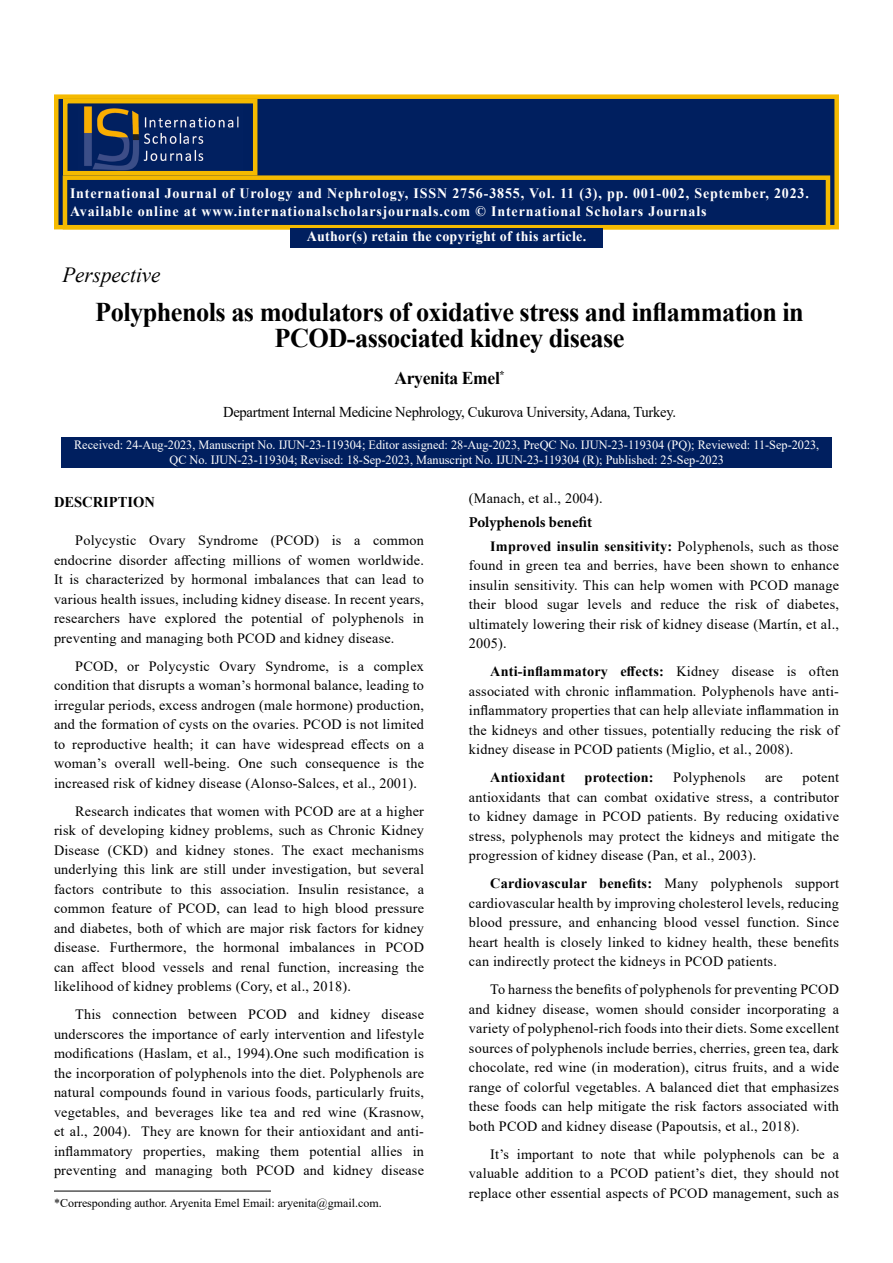
<style>
.page{position:relative;width:893px;height:1263px;background:#fff}
.page>*{position:absolute;margin:0;border:0;box-sizing:border-box;transform-origin:0 0}
.t1{font:700 27px/26.4px "Times New Roman";letter-spacing:-.02em;color:#000;text-align:center}
.t2{font:italic 21.6px "Times New Roman";color:#000}
.t3{font:700 18px "Times New Roman";letter-spacing:-.02em;color:#000}
.t4{font:15px "Times New Roman";letter-spacing:-.02em;color:#000}
.t5{font:700 15px "Minion Pro";color:#000}
.t6{font:700 15px "Times New Roman";color:#000}
.t7{font:700 14.4px/17.2px "Times New Roman";letter-spacing:.06em;color:#fff}
.t8{font:700 14.4px "Times New Roman";letter-spacing:.02em;color:#fff}
.t9{font:14.25px/19.5px "Times New Roman";letter-spacing:.015em;color:#000;text-align:justify}
.t10{font:700 14.25px "Times New Roman";letter-spacing:.015em;color:#000}
.t11{font:12.6px/15.1px "Times New Roman";color:#fff;text-align:center}
.t12{font:12px "Times New Roman";color:#000}
.s1{font-weight:700}
</style>
<div class="page">
<div style="left:54px;top:94px;width:785px;height:135px;background:#001f5f;border:4px solid #f5ba00"></div>
<div style="left:63px;top:175px;width:767px;height:54px;background:#001f5f;border:4px solid #f5ba00"></div>
<img style="left:84px;top:106px;width:155px;height:64px">
<div style="left:63px;top:99px;width:194px;height:76px;border:4px solid #f5ba00"></div>
<div style="left:290px;top:228px;width:313px;height:20px;background:#001f5f"></div>
<div style="left:61px;top:437px;width:771px;height:30px;background:#001f5f"></div>
<hr style="left:54px;top:1191px;width:217px;height:1px;background:#000">
<p class="t7" style="left:70px;top:184px;width:740px">International Journal of Urology and Nephrology, ISSN 2756-3855, Vol. 11 (3), pp. 001-002, September, 2023.<br>Available online at www.internationalscholarsjournals.com © International Scholars Journals</p>
<p class="t8" style="left:307px;top:225px;width:281px">Author(s) retain the copyright of this article.</p>
<p class="t2" style="left:62px;top:260px;width:100px">Perspective</p>
<p class="t1" style="left:95px;top:298px;width:710px">Polyphenols as modulators of oxidative stress and inflammation in<br>PCOD-associated kidney disease</p>
<p class="t3" style="left:394px;top:365px;width:112px">Aryenita Emel<sup>*</sup></p>
<p class="t4" style="left:223px;top:401px;width:454px">Department Internal Medicine Nephrology, Cukurova University, Adana, Turkey.</p>
<p class="t11" style="left:74px;top:437px;width:747px">Received: 24-Aug-2023, Manuscript No. IJUN-23-119304; Editor assigned: 28-Aug-2023, PreQC No. IJUN-23-119304 (PQ); Reviewed: 11-Sep-2023,<br>QC No. IJUN-23-119304; Revised: 18-Sep-2023, Manuscript No. IJUN-23-119304 (R); Published: 25-Sep-2023</p>
<p class="t9" style="left:469px;top:488px;width:135px">(Manach, et al., 2004).</p>
<p class="t5" style="left:469px;top:512px;width:125px">Polyphenols benefit</p>
<p class="t9" style="left:469px;top:536px;width:372px;text-indent:21px"><span class="s1">Improved insulin sensitivity:</span> Polyphenols, such as those found in green tea and berries, have been shown to enhance insulin sensitivity. This can help women with PCOD manage their blood sugar levels and reduce the risk of diabetes, ultimately lowering their risk of kidney disease (Martín, et al., 2005).</p>
<p class="t9" style="left:469px;top:661px;width:372px;text-indent:21px"><span class="s1">Anti-inflammatory effects:</span> Kidney disease is often associated with chronic inflammation. Polyphenols have anti&shy;inflammatory properties that can help alleviate inflammation in the kidneys and other tissues, potentially reducing the risk of kidney disease in PCOD patients (Miglio, et al., 2008).</p>
<p class="t10" style="left:490px;top:767px;width:76px">Antioxidant</p>
<p class="t10" style="left:585px;top:767px;width:71px">protection:</p>
<p class="t9" style="left:673px;top:767px;width:74px">Polyphenols</p>
<p class="t9" style="left:765px;top:767px;width:19px">are</p>
<p class="t6" style="left:54px;top:491px;width:103px">DESCRIPTION</p>
<p class="t9" style="left:54px;top:530px;width:372px;text-indent:21px">Polycystic Ovary Syndrome (PCOD) is a common endocrine disorder affecting millions of women worldwide.<br>It is characterized by hormonal imbalances that can lead to various health issues, including kidney disease. In recent years, researchers have explored the potential of polyphenols in preventing and managing both PCOD and kidney disease.</p>
<p class="t9" style="left:54px;top:656px;width:372px;text-indent:21px">PCOD, or Polycystic Ovary Syndrome, is a complex condition that disrupts a woman’s hormonal balance, leading to irregular periods, excess androgen (male hormone) production, and the formation of cysts on the ovaries. PCOD is not limited to reproductive health; it can have widespread effects on a woman’s overall well-being. One such consequence is the increased risk of kidney disease (Alonso-Salces, et al., 2001).</p>
<p class="t9" style="left:54px;top:801px;width:372px;text-indent:21px">Research indicates that women with PCOD are at a higher risk of developing kidney problems, such as Chronic Kidney Disease (CKD) and kidney stones. The exact mechanisms underlying this link are still under investigation, but several factors contribute to this association. Insulin resistance, a common feature of PCOD, can lead to high blood pressure and diabetes, both of which are major risk factors for kidney disease. Furthermore, the hormonal imbalances in PCOD can affect blood vessels and renal function, increasing the likelihood of kidney problems (Cory, et al., 2018).</p>
<p class="t9" style="left:54px;top:1004px;width:372px;text-indent:21px">This connection between PCOD and kidney disease underscores the importance of early intervention and lifestyle modifications (Haslam, et al., 1994).One such modification is the incorporation of polyphenols into the diet. Polyphenols are natural compounds found in various foods, particularly fruits, vegetables, and beverages like tea and red wine (Krasnow, et al., 2004). They are known for their antioxidant and anti&shy;inflammatory properties, making them potential allies in preventing and managing both PCOD and kidney disease</p>
<p class="t9" style="left:469px;top:767px;width:372px;text-indent:333px">potent antioxidants that can combat oxidative stress, a contributor to kidney damage in PCOD patients. By reducing oxidative stress, polyphenols may protect the kidneys and mitigate the progression of kidney disease (Pan, et al., 2003).</p>
<p class="t9" style="left:469px;top:873px;width:372px;text-indent:21px"><span class="s1">Cardiovascular benefits:</span> Many polyphenols support cardiovascular health by improving cholesterol levels, reducing blood pressure, and enhancing blood vessel function. Since heart health is closely linked to kidney health, these benefits can indirectly protect the kidneys in PCOD patients.</p>
<p class="t9" style="left:469px;top:979px;width:372px;text-indent:21px">To harness the benefits of polyphenols for preventing PCOD and kidney disease, women should consider incorporating a variety of polyphenol-rich foods into their diets. Some excellent sources of polyphenols include berries, cherries, green tea, dark chocolate, red wine (in moderation), citrus fruits, and a wide range of colorful vegetables. A balanced diet that emphasizes these foods can help mitigate the risk factors associated with both PCOD and kidney disease (Papoutsis, et al., 2018).</p>
<p class="t9" style="left:469px;top:1144px;width:372px;text-indent:21px">It’s important to note that while polyphenols can be a valuable addition to a PCOD patient’s diet, they should not replace other essential aspects of PCOD management, such as</p>
<p class="t12" style="left:54px;top:1194px;width:329px">*Corresponding author. Aryenita Emel Email: aryenita@gmail.com.</p>
</div>
